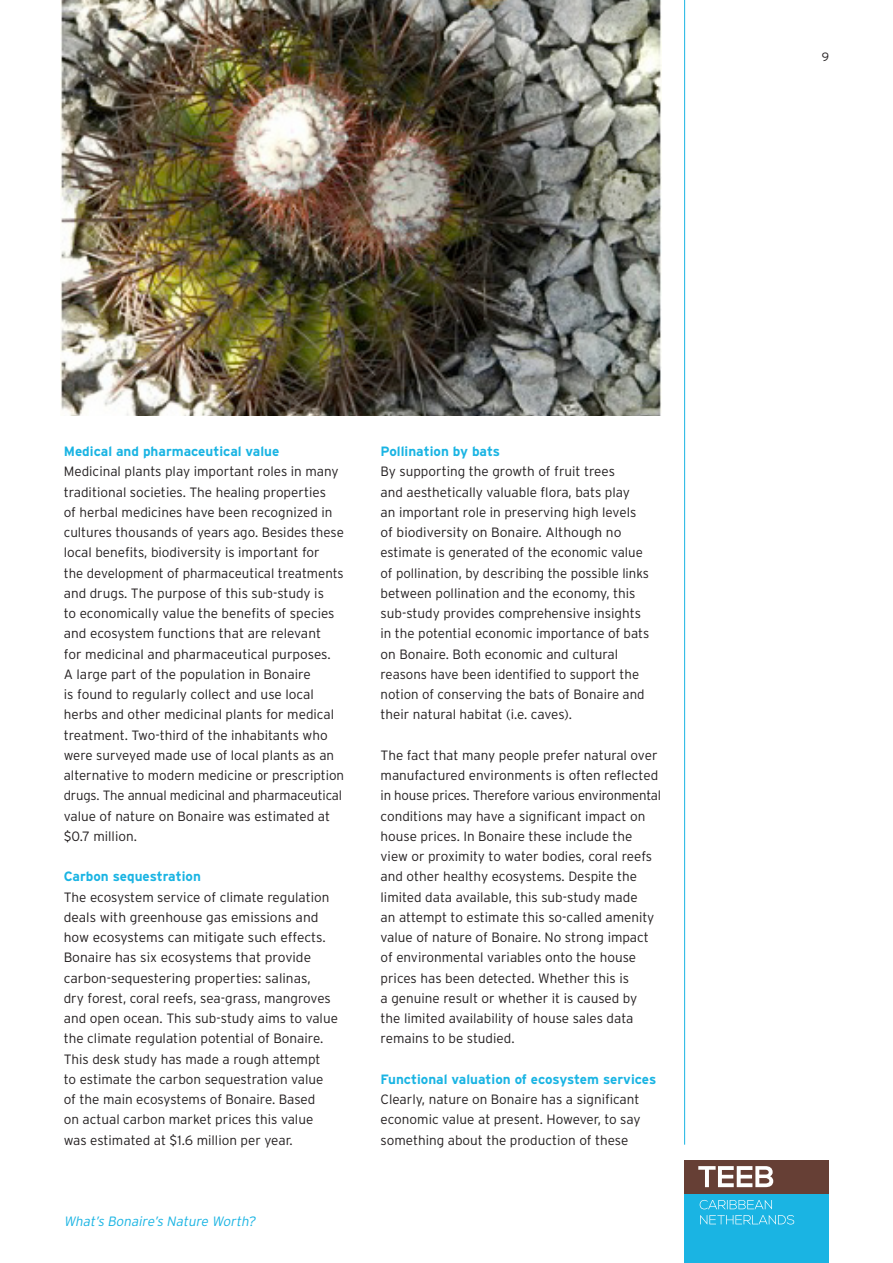
<style>
.page{position:relative;width:893px;height:1263px;background:#fff}
.page>*{position:absolute;margin:0;border:0;box-sizing:border-box;transform-origin:0 0}
.Bodytekst{font:300 13.5px/20.2px "Interstate";color:#231f20}
.Fotobijschrft{font:italic 300 13.5px "Interstate";color:#1ab4e3}
.t1{font:300 12px "Interstate";color:#231f20}
.s1{font-weight:700;color:#1ab4e3}
</style>
<div class="page">
<hr style="left:684px;top:0;width:1px;height:1145px;background:#1ab4e3">
<div style="left:685px;top:1193px;width:144px;height:70px;background:#1ab4e3"></div>
<div style="left:685px;top:1160px;width:144px;height:33px;background:#663f35"></div>
<svg style="left:700px;top:1215px;width:94px;height:9px"></svg>
<svg style="left:700px;top:1200px;width:72px;height:9px"></svg>
<svg style="left:698px;top:1166px;width:75px;height:21px"></svg>
<img style="left:60px;top:0;width:602px;height:416px">
<p class="Bodytekst" style="left:64px;top:441px;width:276px"><span class="s1">Medical and pharmaceutical value<br></span>Medicinal plants play important roles in many traditional societies. The healing properties</p>
<p class="Bodytekst" style="left:64px;top:502px;width:282px">of herbal medicines have been recognized in cultures thousands of years ago. Besides these local benefits, biodiversity is important for</p>
<p class="Bodytekst" style="left:64px;top:563px;width:281px">the development of pharmaceutical treatments and drugs. The purpose of this sub-study is</p>
<p class="Bodytekst" style="left:64px;top:603px;width:272px">to economically value the benefits of species and ecosystem functions that are relevant</p>
<p class="Bodytekst" style="left:64px;top:644px;width:268px">for medicinal and pharmaceutical purposes.</p>
<p class="Bodytekst" style="left:64px;top:664px;width:248px">A large part of the population in Bonaire</p>
<p class="Bodytekst" style="left:64px;top:684px;width:282px">is found to regularly collect and use local herbs and other medicinal plants for medical treatment. Two-third of the inhabitants who were surveyed made use of local plants as an alternative to modern medicine or prescription drugs. The annual medicinal and pharmaceutical value of nature on Bonaire was estimated at $0.7 million.</p>
<p class="Bodytekst" style="left:64px;top:866px;width:267px"><span class="s1">Carbon sequestration<br></span>The ecosystem service of climate regulation deals with greenhouse gas emissions and</p>
<p class="Bodytekst" style="left:64px;top:927px;width:264px">how ecosystems can mitigate such effects.<br>Bonaire has six ecosystems that provide carbon-sequestering properties: salinas,</p>
<p class="Bodytekst" style="left:64px;top:988px;width:276px">dry forest, coral reefs, sea-grass, mangroves and open ocean. This sub-study aims to value the climate regulation potential of Bonaire.<br>This desk study has made a rough attempt</p>
<p class="Bodytekst" style="left:64px;top:1069px;width:261px">to estimate the carbon sequestration value</p>
<p class="Bodytekst" style="left:64px;top:1089px;width:253px">of the main ecosystems of Bonaire. Based</p>
<p class="Bodytekst" style="left:64px;top:1109px;width:251px">on actual carbon market prices this value</p>
<p class="Bodytekst" style="left:64px;top:1130px;width:231px">was estimated at $1.6 million per year.</p>
<p class="Fotobijschrft" style="left:64px;top:1213px;width:196px">What’s Bonaire’s Nature Worth?</p>
<p class="Bodytekst" style="left:381px;top:441px;width:236px"><span class="s1">Pollination by bats<br></span>By supporting the growth of fruit trees</p>
<p class="Bodytekst" style="left:381px;top:482px;width:251px">and aesthetically valuable flora, bats play</p>
<p class="Bodytekst" style="left:381px;top:502px;width:257px">an important role in preserving high levels</p>
<p class="Bodytekst" style="left:381px;top:522px;width:264px">of biodiversity on Bonaire. Although no estimate is generated of the economic value</p>
<p class="Bodytekst" style="left:381px;top:563px;width:270px">of pollination, by describing the possible links between pollination and the economy, this sub-study provides comprehensive insights</p>
<p class="Bodytekst" style="left:381px;top:623px;width:270px">in the potential economic importance of bats on Bonaire. Both economic and cultural reasons have been identified to support the notion of conserving the bats of Bonaire and their natural habitat (i.e. caves).</p>
<p class="Bodytekst" style="left:381px;top:745px;width:282px">The fact that many people prefer natural over manufactured environments is often reflected in house prices. Therefore various environmental conditions may have a significant impact on house prices. In Bonaire these include the</p>
<p class="Bodytekst" style="left:381px;top:846px;width:273px">view or proximity to water bodies, coral reefs and other healthy ecosystems. Despite the limited data available, this sub-study made</p>
<p class="Bodytekst" style="left:381px;top:907px;width:275px">an attempt to estimate this so-called amenity value of nature of Bonaire. No strong impact of environmental variables onto the house prices has been detected. Whether this is</p>
<p class="Bodytekst" style="left:381px;top:988px;width:258px">a genuine result or whether it is caused by</p>
<p class="Bodytekst" style="left:381px;top:1008px;width:254px">the limited availability of house sales data remains to be studied.</p>
<p class="Bodytekst" style="left:381px;top:1069px;width:277px"><span class="s1">Functional valuation of ecosystem services </span>Clearly, nature on Bonaire has a significant economic value at present. However, to say something about the production of these</p>
<p class="t1" style="left:822px;top:50px;width:9px">9</p>
</div>
